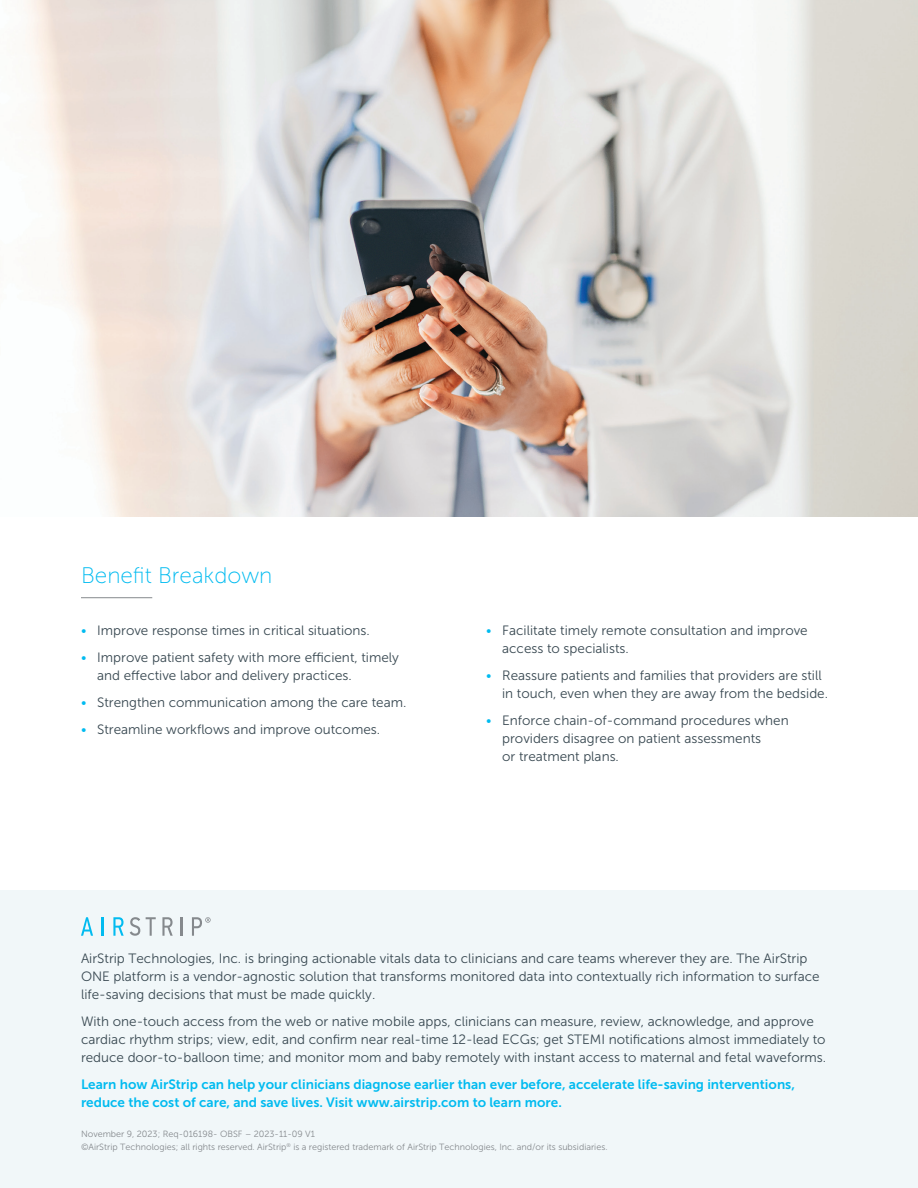
<style>
.page{position:relative;width:918px;height:1188px;background:#fff}
.page>*{position:absolute;margin:0;border:0;box-sizing:border-box;transform-origin:0 0}
.t1{font:22.5px "Museo Sans 100";color:#01bbf0}
.t2{font:13.5px/18px "Museo Sans 300";color:#384851}
.t3{font:13.5px/18px "Museo Sans 700";color:#01bbf0}
.t4{font:9px/13.5px "Museo Sans 300";color:#85898d}
.s1{color:#01bbf0}
</style>
<div class="page">
<div style="left:0;top:890px;width:918px;height:298px;background:#f1f7f9"></div>
<svg style="left:81px;top:917px;width:12px;height:19px"></svg>
<svg style="left:102px;top:917px;width:2px;height:19px"></svg>
<svg style="left:113px;top:917px;width:11px;height:19px"></svg>
<svg style="left:130px;top:917px;width:10px;height:19px"></svg>
<svg style="left:146px;top:917px;width:10px;height:19px"></svg>
<svg style="left:162px;top:917px;width:11px;height:19px"></svg>
<svg style="left:181px;top:917px;width:2px;height:19px"></svg>
<svg style="left:192px;top:917px;width:19px;height:19px"></svg>
<hr style="left:81px;top:597px;width:71px;height:1px;background:#85898d">
<img style="left:24px;top:0;width:894px;height:516px">
<h1 class="t1" style="left:81px;top:563px;width:193px">Benefit Breakdown</h1>
<p class="t2" style="left:81px;top:621px;width:290px"><span class="s1">•</span> Improve response times in critical situations.</p>
<p class="t2" style="left:97px;top:648px;width:303px;text-indent:-16px"><span class="s1">•</span> Improve patient safety with more efficient, timely and effective labor and delivery practices.</p>
<p class="t2" style="left:81px;top:693px;width:327px"><span class="s1">•</span> Strengthen communication among the care team.</p>
<p class="t2" style="left:81px;top:720px;width:301px"><span class="s1">•</span> Streamline workflows and improve outcomes.</p>
<p class="t2" style="left:502px;top:621px;width:307px;text-indent:-16px"><span class="s1">•</span> Facilitate timely remote consultation and improve access to specialists.</p>
<p class="t2" style="left:502px;top:666px;width:327px;text-indent:-16px"><span class="s1">•</span> Reassure patients and families that providers are still in touch, even when they are away from the bedside.</p>
<p class="t2" style="left:502px;top:711px;width:288px;text-indent:-16px"><span class="s1">•</span> Enforce chain-of-command procedures when providers disagree on patient assessments<br>or treatment plans.</p>
<p class="t2" style="left:81px;top:949px;width:740px">AirStrip Technologies, Inc. is bringing actionable vitals data to clinicians and care teams wherever they are. The AirStrip<br>ONE platform is a vendor-agnostic solution that transforms monitored data into contextually rich information to surface life-saving decisions that must be made quickly.</p>
<p class="t2" style="left:81px;top:1012px;width:747px">With one-touch access from the web or native mobile apps, clinicians can measure, review, acknowledge, and approve cardiac rhythm strips; view, edit, and confirm near real-time 12-lead ECGs; get STEMI notifications almost immediately to reduce door-to-balloon time; and monitor mom and baby remotely with instant access to maternal and fetal waveforms.</p>
<p class="t3" style="left:81px;top:1075px;width:715px">Learn how AirStrip can help your clinicians diagnose earlier than ever before, accelerate life-saving interventions, reduce the cost of care, and save lives. Visit www.airstrip.com to learn more.</p>
<p class="t4" style="left:81px;top:1127px;width:528px">November 9, 2023; Req-016198- OBSF – 2023-11-09 V1<br>©AirStrip Technologies; all rights reserved. AirStrip<sup>®</sup> is a registered trademark of AirStrip Technologies, Inc. and/or its subsidiaries.</p>
</div>
